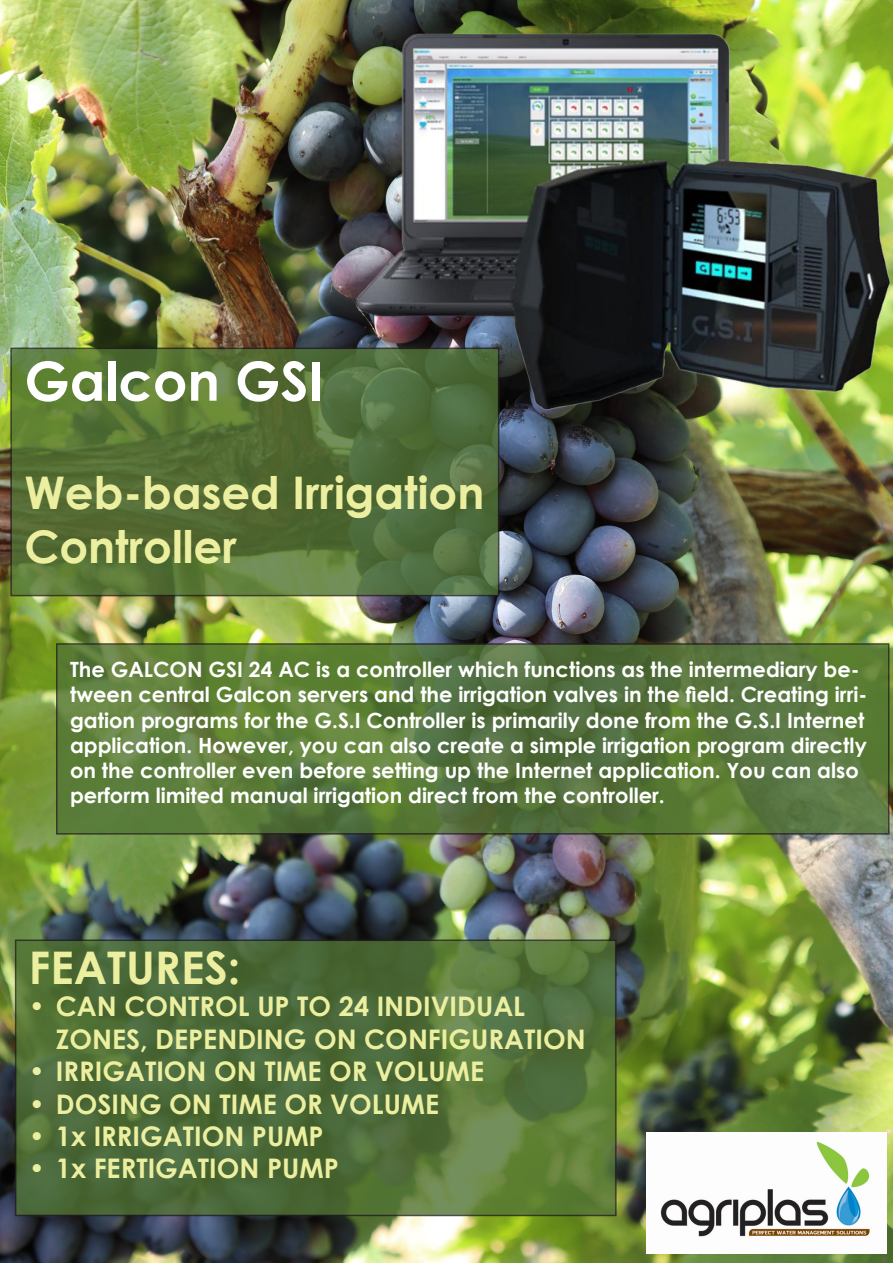
<style>
.page{position:relative;width:893px;height:1263px;background:#fff}
.page>*{position:absolute;margin:0;border:0;box-sizing:border-box;transform-origin:0 0}
.t1{font:700 54px "Century Gothic";color:#fff}
.t2{font:700 45px/54px "Century Gothic";color:#edefa0}
.t3{font:700 27px/32.4px "Century Gothic";color:#edefa0}
.t4{font:700 21px/25.2px "Century Gothic";color:#fff}
</style>
<div class="page">
<img style="left:0;top:0;width:893px;height:1263px">
<img style="left:331px;top:8px;width:562px;height:428px">
<svg style="left:13px;top:351px;width:483px;height:242px;background:#557038"></svg>
<div style="left:10px;top:348px;width:489px;height:248px;border:2px solid #231f20"></div>
<svg style="left:59px;top:646px;width:827px;height:185px;background:#59793b"></svg>
<div style="left:56px;top:643px;width:833px;height:191px;border:2px solid #231f20"></div>
<svg style="left:18px;top:942px;width:596px;height:271px;background:#506f3a"></svg>
<div style="left:15px;top:939px;width:602px;height:277px;border:2px solid #231f20"></div>
<img style="left:646px;top:1133px;width:240px;height:121px">
<p class="t1" style="left:24px;top:340px;width:301px">Galcon GSI</p>
<p class="t2" style="left:24px;top:463px;width:461px">Web-based Irrigation<br>Controller</p>
<p class="t4" style="left:70px;top:656px;width:799px">The GALCON GSI 24 AC is a controller which functions as the intermediary be&shy;tween central Galcon servers and the irrigation valves in the field. Creating irri&shy;gation programs for the G.S.I Controller is primarily done from the G.S.I Internet application. However, you can also create a simple irrigation program directly on the controller even before setting up the Internet application. You can also perform limited manual irrigation direct from the controller.</p>
<p class="t2" style="left:29px;top:938px;width:213px">FEATURES:</p>
<p class="t3" style="left:56px;top:989px;width:531px;text-indent:-27px">• CAN CONTROL UP TO 24 INDIVIDUAL<br>ZONES, DEPENDING ON CONFIGURATION</p>
<p class="t3" style="left:29px;top:1054px;width:457px">• IRRIGATION ON TIME OR VOLUME</p>
<p class="t3" style="left:29px;top:1086px;width:412px">• DOSING ON TIME OR VOLUME</p>
<p class="t3" style="left:29px;top:1119px;width:296px">• 1x IRRIGATION PUMP</p>
<p class="t3" style="left:29px;top:1151px;width:311px">• 1x FERTIGATION PUMP</p>
</div>
